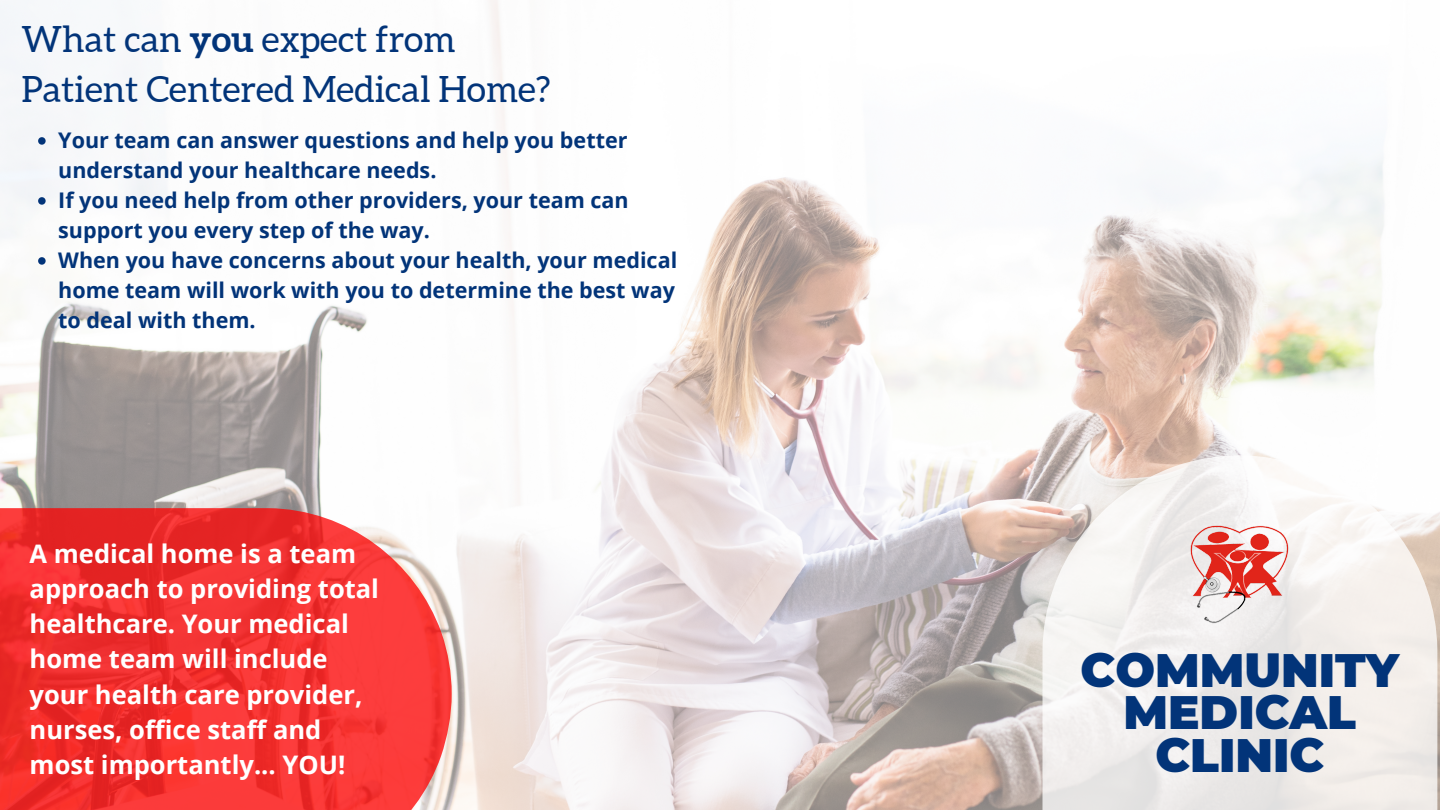
<style>
.page{position:relative;width:1440px;height:810px;background:#fff}
.page>*{position:absolute;margin:0;border:0;box-sizing:border-box;transform-origin:0 0}
.t1{font:900 46.8px/42.5px "Montserrat";color:#023479;text-align:center}
.t2{font:36.2px/50.2px "Aleo";color:#023479}
.t3{font:700 25.5px/35.2px "Open Sans";color:#fff}
.t4{font:700 21.5px/30px "Open Sans";color:#023479}
.s1{font-weight:700}
</style>
<div class="page">
<img style="left:0;top:0;width:1440px;height:810px">
<svg style="left:0;top:508px;width:452px;height:302px;background:#f23d3c"></svg>
<svg style="left:1043px;top:455px;width:394px;height:355px;fill:#f3efec"></svg>
<svg style="left:38px;top:137px;width:8px;height:8px"></svg>
<svg style="left:38px;top:197px;width:8px;height:8px"></svg>
<svg style="left:38px;top:257px;width:8px;height:8px"></svg>
<img style="left:1173px;top:508px;width:133px;height:133px">
<h2 class="t2" style="left:22px;top:14px;width:531px">What can <span class="s1">you</span> expect from<br>Patient Centered Medical Home?</h2>
<p class="t4" style="left:58px;top:125px;width:571px">Your team can answer questions and help you better understand your healthcare needs.</p>
<p class="t4" style="left:58px;top:185px;width:572px">If you need help from other providers, your team can support you every step of the way.</p>
<p class="t4" style="left:58px;top:245px;width:621px;text-align:justify">When you have concerns about your health, your medical home team will work with you to determine the best way to deal with them.</p>
<p class="t3" style="left:30px;top:535px;width:351px">A medical home is a team approach to providing total healthcare. Your medical home team will include your health care provider, nurses, office staff and most importantly... YOU!</p>
<p class="t1" style="left:1081px;top:648px;width:320px">COMMUNITY<br>MEDICAL<br>CLINIC</p>
</div>
